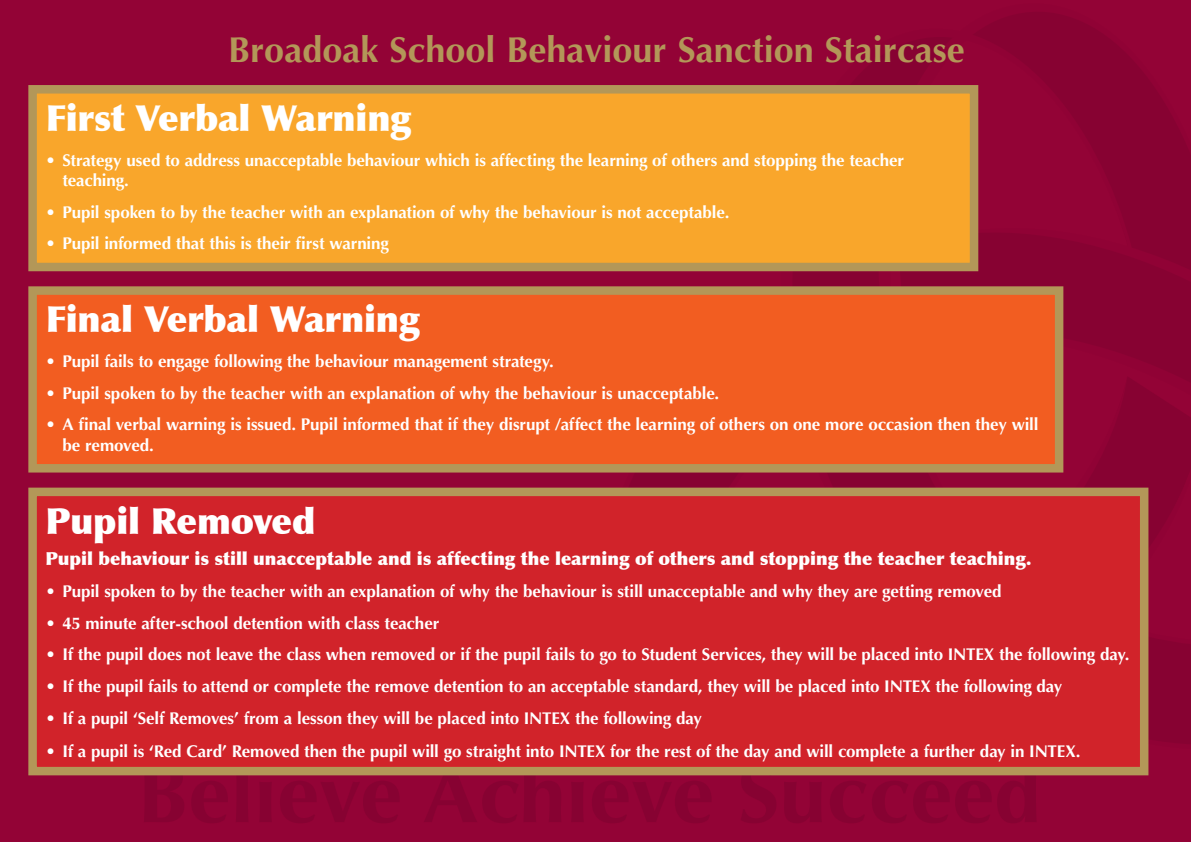
<style>
.page{position:relative;width:1191px;height:842px;background:#930336}
.page>*{position:absolute;margin:0;border:0;box-sizing:border-box;transform-origin:0 0}
.t1{font:900 36px "Optima";letter-spacing:-.01em;color:#fff}
.t2{font:700 36px "Optima";color:#b39758}
.t3{font:900 18px "Optima";color:#fff}
.t4{font:700 17px/20.4px "Optima";letter-spacing:-.005em;color:#fff}
</style>
<div class="page">
<svg style="left:1008px;top:12px;width:183px;height:205px;fill:#870232"></svg>
<svg style="left:1133px;top:217px;width:58px;height:188px;fill:#870232"></svg>
<svg style="left:761px;top:17px;width:372px;height:388px"></svg>
<svg style="left:646px;top:405px;width:545px;height:371px"></svg>
<div style="left:33px;top:492px;width:1111px;height:279px;background:#d1232a"></div>
<div style="left:28px;top:488px;width:1120px;height:287px;border:9px solid #b39758"></div>
<div style="left:33px;top:291px;width:1026px;height:177px;background:#f25d21"></div>
<div style="left:28px;top:286px;width:1035px;height:186px;border:9px solid #b39758"></div>
<div style="left:33px;top:89px;width:941px;height:178px;background:#f9a62b"></div>
<div style="left:28px;top:85px;width:950px;height:186px;border:9px solid #b39758"></div>
<h1 class="t2" style="left:228px;top:28px;width:738px">Broadoak School Behaviour Sanction Staircase</h1>
<h1 class="t1" style="left:45px;top:96px;width:368px">First Verbal Warning</h1>
<p class="t4" style="left:62px;top:150px;width:843px;text-indent:-17px">• Strategy used to address unacceptable behaviour which is affecting the learning of others and stopping the teacher teaching.</p>
<p class="t4" style="left:45px;top:202px;width:685px">• Pupil spoken to by the teacher with an explanation of why the behaviour is not acceptable.</p>
<p class="t4" style="left:45px;top:234px;width:345px">• Pupil informed that this is their first warning</p>
<h1 class="t1" style="left:45px;top:298px;width:376px">Final Verbal Warning</h1>
<p class="t4" style="left:45px;top:351px;width:510px">• Pupil fails to engage following the behaviour management strategy.</p>
<p class="t4" style="left:45px;top:383px;width:675px">• Pupil spoken to by the teacher with an explanation of why the behaviour is unacceptable.</p>
<p class="t4" style="left:62px;top:415px;width:977px;text-indent:-17px">• A final verbal warning is issued. Pupil informed that if they disrupt /affect the learning of others on one more occasion then they will be removed.</p>
<h1 class="t1" style="left:45px;top:499px;width:272px">Pupil Removed</h1>
<p class="t3" style="left:45px;top:548px;width:987px">Pupil behaviour is still unacceptable and is affecting the learning of others and stopping the teacher teaching.</p>
<p class="t4" style="left:45px;top:581px;width:957px">• Pupil spoken to by the teacher with an explanation of why the behaviour is still unacceptable and why they are getting removed</p>
<p class="t4" style="left:45px;top:613px;width:395px">• 45 minute after-school detention with class teacher</p>
<p class="t4" style="left:45px;top:645px;width:1085px">• If the pupil does not leave the class when removed or if the pupil fails to go to Student Services, they will be placed into INTEX the following day.</p>
<p class="t4" style="left:45px;top:676px;width:1018px">• If the pupil fails to attend or complete the remove detention to an acceptable standard, they will be placed into INTEX the following day</p>
<p class="t4" style="left:45px;top:708px;width:658px">• If a pupil ‘Self Removes’ from a lesson they will be placed into INTEX the following day</p>
<p class="t4" style="left:45px;top:741px;width:1036px">• If a pupil is ‘Red Card’ Removed then the pupil will go straight into INTEX for the rest of the day and will complete a further day in INTEX.</p>
</div>
